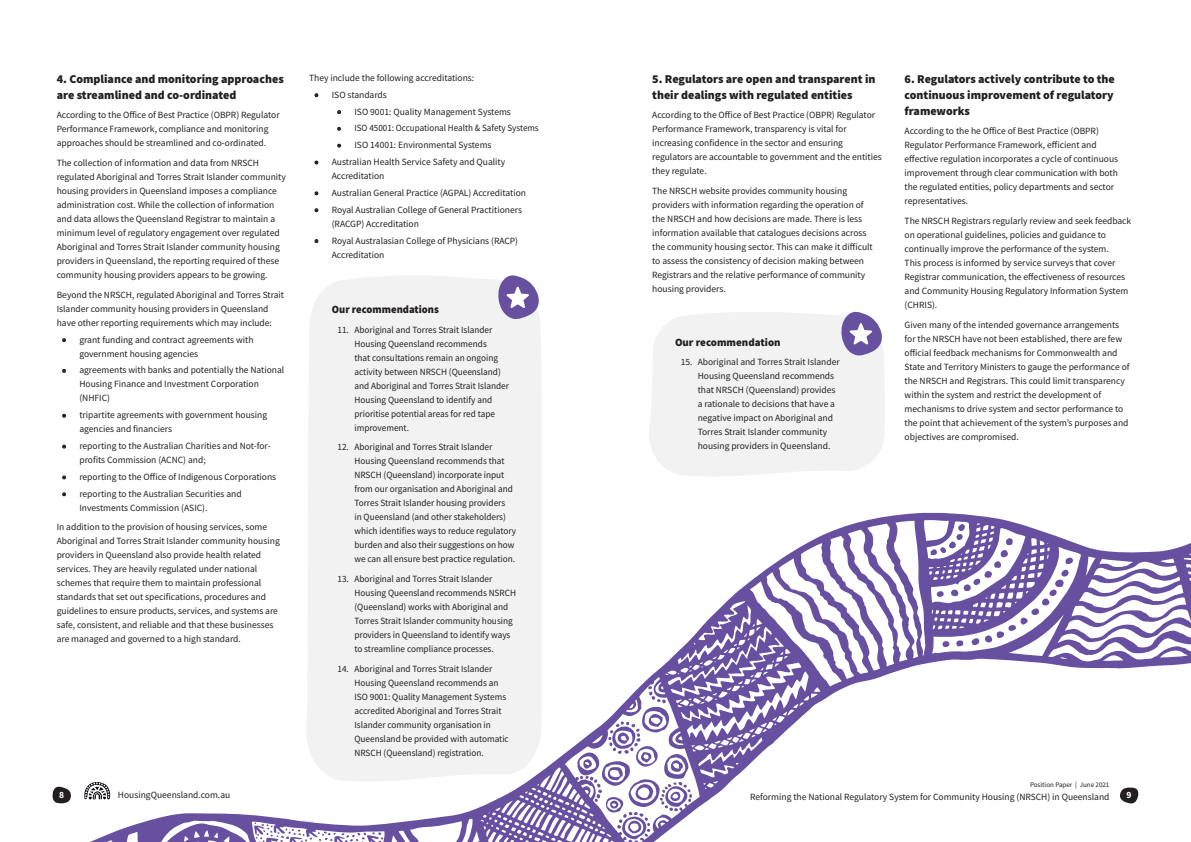
<style>
.page{position:relative;width:1191px;height:842px;background:#fff}
.page>*{position:absolute;margin:0;border:0;box-sizing:border-box;transform-origin:0 0}
.t1{font:900 12px/16px "Source Sans Pro";color:#231f20}
.t2{font:900 11px "Source Sans Pro";color:#231f20}
.t3{font:9.5px/14px "Source Sans Pro";color:#231f20}
.t4{font:9.5px "Source Sans Pro";color:#231f20;scale:.95 1}
.t5{font:700 9.5px "Source Sans Pro";color:#fff}
.t6{font:7px "Source Sans Pro";color:#231f20}
.s1{font-weight:900}
</style>
<div class="page">
<div style="left:309px;top:276px;width:233px;height:147px;background:#f2f2f3"></div>
<svg style="left:497px;top:275px;width:45px;height:45px"></svg>
<svg style="left:652px;top:311px;width:233px;height:112px"></svg>
<svg style="left:90px;top:423px;width:1101px;height:419px"></svg>
<svg style="left:52px;top:786px;width:19px;height:18px"></svg>
<svg style="left:1118px;top:787px;width:20px;height:17px"></svg>
<svg style="left:84px;top:782px;width:26px;height:18px"></svg>
<p class="t1" style="left:57px;top:71px;width:229px">4. Compliance and monitoring approaches are streamlined and co-ordinated</p>
<p class="t3" style="left:57px;top:108px;width:224px">According to the Office of Best Practice (OBPR) Regulator<br>Performance Framework, compliance and monitoring approaches should be streamlined and co-ordinated.</p>
<p class="t3" style="left:57px;top:156px;width:231px">The collection of information and data from NRSCH regulated Aboriginal and Torres Strait Islander community housing providers in Queensland imposes a compliance administration cost. While the collection of information and data allows the Queensland Registrar to maintain a minimum level of regulatory engagement over regulated Aboriginal and Torres Strait Islander community housing providers in Queensland, the reporting required of these community housing providers appears to be growing.</p>
<p class="t3" style="left:57px;top:288px;width:229px">Beyond the NRSCH, regulated Aboriginal and Torres Strait<br>Islander community housing providers in Queensland have other reporting requirements which may include:</p>
<p class="t3" style="left:79px;top:332px;width:176px;text-indent:-17px"><span class="s1">•</span> grant funding and contract agreements with government housing agencies</p>
<p class="t3" style="left:79px;top:363px;width:206px;text-indent:-17px"><span class="s1">•</span> agreements with banks and potentially the National<br>Housing Finance and Investment Corporation (NHFIC)</p>
<p class="t3" style="left:79px;top:408px;width:189px;text-indent:-17px"><span class="s1">•</span> tripartite agreements with government housing agencies and financiers</p>
<p class="t3" style="left:79px;top:439px;width:193px;text-indent:-17px"><span class="s1">•</span> reporting to the Australian Charities and Not-for&shy;profits Commission (ACNC) and;</p>
<p class="t3" style="left:62px;top:470px;width:215px"><span class="s1">•</span> reporting to the Office of Indigenous Corporations</p>
<p class="t3" style="left:79px;top:487px;width:164px;text-indent:-17px"><span class="s1">•</span> reporting to the Australian Securities and<br>Investments Commission (ASIC).</p>
<p class="t3" style="left:57px;top:520px;width:224px">In addition to the provision of housing services, some Aboriginal and Torres Strait Islander community housing providers in Queensland also provide health related services. They are heavily regulated under national schemes that require them to maintain professional standards that set out specifications, procedures and guidelines to ensure products, services, and systems are safe, consistent, and reliable and that these businesses are managed and governed to a high standard.</p>
<p class="t3" style="left:309px;top:71px;width:167px">They include the following accreditations:</p>
<p class="t3" style="left:315px;top:87px;width:74px"><span class="s1">•</span> ISO standards</p>
<p class="t3" style="left:337px;top:104px;width:175px"><span class="s1">•</span> ISO 9001: Quality Management Systems</p>
<p class="t4" style="left:337px;top:122px;width:213px"><span class="s1">•</span> ISO 45001: Occupational Health &amp; Safety Systems</p>
<p class="t3" style="left:337px;top:138px;width:156px"><span class="s1">•</span> ISO 14001: Environmental Systems</p>
<p class="t3" style="left:332px;top:155px;width:175px;text-indent:-17px"><span class="s1">•</span> Australian Health Service Safety and Quality<br>Accreditation</p>
<p class="t3" style="left:315px;top:186px;width:213px"><span class="s1">•</span> Australian General Practice (AGPAL) Accreditation</p>
<p class="t3" style="left:332px;top:202px;width:192px;text-indent:-17px"><span class="s1">•</span> Royal Australian College of General Practitioners (RACGP) Accreditation</p>
<p class="t3" style="left:332px;top:233px;width:188px;text-indent:-17px"><span class="s1">•</span> Royal Australasian College of Physicians (RACP)<br>Accreditation</p>
<p class="t2" style="left:332px;top:302px;width:109px">Our recommendations</p>
<p class="t3" style="left:354px;top:322px;width:156px;text-indent:-17px">11. Aboriginal and Torres Strait Islander Housing Queensland recommends<br>that consultations remain an ongoing activity between NRSCH (Queensland) and Aboriginal and Torres Strait Islander Housing Queensland to identify and prioritise potential areas for red tape improvement.</p>
<p class="t3" style="left:354px;top:440px;width:163px;text-indent:-17px">12. Aboriginal and Torres Strait Islander Housing Queensland recommends that NRSCH (Queensland) incorporate input from our organisation and Aboriginal and Torres Strait Islander housing providers<br>in Queensland (and other stakeholders) which identifies ways to reduce regulatory burden and also their suggestions on how we can all ensure best practice regulation.</p>
<p class="t3" style="left:354px;top:572px;width:163px;text-indent:-17px">13. Aboriginal and Torres Strait Islander Housing Queensland recommends NSRCH (Queensland) works with Aboriginal and Torres Strait Islander community housing providers in Queensland to identify ways to streamline compliance processes.</p>
<p class="t3" style="left:354px;top:661px;width:156px;text-indent:-17px">14. Aboriginal and Torres Strait Islander Housing Queensland recommends an ISO 9001: Quality Management Systems accredited Aboriginal and Torres Strait Islander community organisation in Queensland be provided with automatic NRSCH (Queensland) registration.</p>
<p class="t1" style="left:652px;top:71px;width:225px">5. Regulators are open and transparent in their dealings with regulated entities</p>
<p class="t3" style="left:652px;top:108px;width:231px">According to the Office of Best Practice (OBPR) Regulator Performance Framework, transparency is vital for increasing confidence in the sector and ensuring regulators are accountable to government and the entities they regulate.</p>
<p class="t3" style="left:652px;top:184px;width:222px">The NRSCH website provides community housing providers with information regarding the operation of the NRSCH and how decisions are made. There is less information available that catalogues decisions across the community housing sector. This can make it difficult to assess the consistency of decision making between Registrars and the relative performance of community housing providers.</p>
<p class="t2" style="left:675px;top:334px;width:107px">Our recommendation</p>
<p class="t3" style="left:697px;top:355px;width:144px;text-indent:-17px">15. Aboriginal and Torres Strait Islander Housing Queensland recommends that NRSCH (Queensland) provides a rationale to decisions that have a negative impact on Aboriginal and Torres Strait Islander community housing providers in Queensland.</p>
<p class="t1" style="left:904px;top:71px;width:212px;text-align:justify">6. Regulators actively contribute to the continuous improvement of regulatory frameworks</p>
<p class="t3" style="left:904px;top:124px;width:215px">According to the he Office of Best Practice (OBPR)<br>Regulator Performance Framework, efficient and effective regulation incorporates a cycle of continuous improvement through clear communication with both the regulated entities, policy departments and sector representatives.</p>
<p class="t3" style="left:904px;top:214px;width:228px">The NRSCH Registrars regularly review and seek feedback on operational guidelines, policies and guidance to continually improve the performance of the system.<br>This process is informed by service surveys that cover Registrar communication, the effectiveness of resources and Community Housing Regulatory Information System (CHRIS).</p>
<p class="t3" style="left:904px;top:318px;width:226px">Given many of the intended governance arrangements for the NRSCH have not been established, there are few official feedback mechanisms for Commonwealth and State and Territory Ministers to gauge the performance of the NRSCH and Registrars. This could limit transparency within the system and restrict the development of mechanisms to drive system and sector performance to the point that achievement of the system’s purposes and objectives are compromised.</p>
<p class="t6" style="left:1030px;top:780px;width:81px">Position Paper | June 2021</p>
<p class="t5" style="left:59px;top:788px;width:7px">8</p>
<p class="t3" style="left:118px;top:788px;width:114px">HousingQueensland.com.au</p>
<p class="t3" style="left:750px;top:790px;width:361px">Reforming the National Regulatory System for Community Housing (NRSCH) in Queensland</p>
<p class="t5" style="left:1126px;top:788px;width:7px">9</p>
</div>
